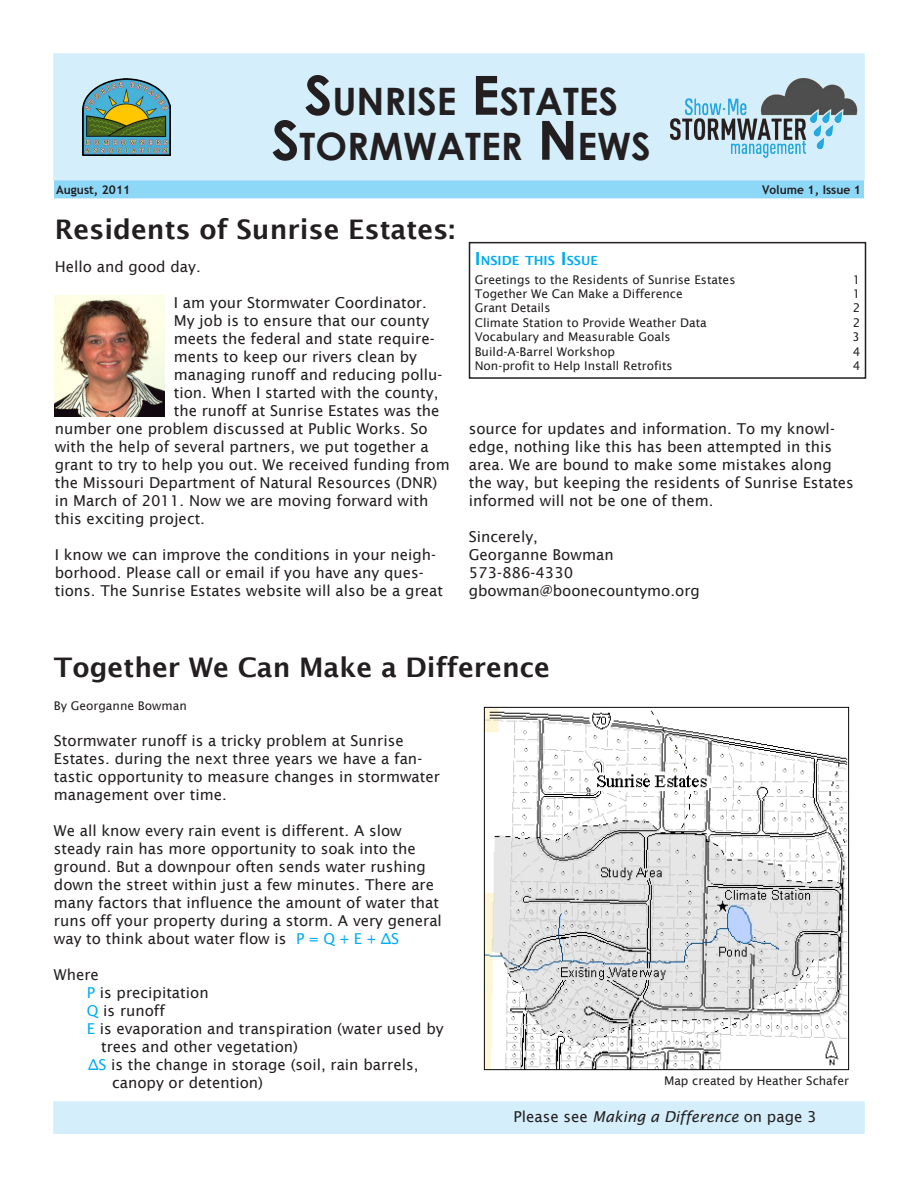
<style>
.page{position:relative;width:918px;height:1188px;background:#fff}
.page>*{position:absolute;margin:0;border:0;box-sizing:border-box;transform-origin:0 0}
.t1{font:700 37.8px "Century Gothic";color:#231f20}
.t2{font:600 27px "Lucida Sans";color:#231f20}
.t3{font:15px/18px "Lucida Sans";color:#231f20}
.t4{font:italic 15px "Lucida Sans";color:#231f20}
.t5{font:600 12.6px "Lucida Sans";color:#00aeef}
.t6{font:12px "Lucida Sans";color:#231f20}
.t7{font:700 12px "Trebuchet MS";color:#231f20}
.t8{font:12px "Trebuchet MS";color:#231f20}
.s1{font-size:54px}
.s2{font-size:18px}
.s3{color:#00aeef}
.s4{font-style:normal}
</style>
<div class="page">
<div style="left:54px;top:54px;width:810px;height:126px;background:#d4effb"></div>
<div style="left:53px;top:53px;width:812px;height:128px;border:2px solid #d4effb"></div>
<div style="left:54px;top:180px;width:810px;height:18px;background:#8dd7f7"></div>
<div style="left:469px;top:242px;width:397px;height:137px;border:2px solid #231f20"></div>
<img style="left:82px;top:78px;width:89px;height:78px">
<img style="left:55px;top:296px;width:110px;height:120px">
<img style="left:483px;top:706px;width:367px;height:365px">
<div style="left:53px;top:1101px;width:812px;height:33px;background:#d4effb;border:2px solid #d4effb"></div>
<img style="left:669px;top:78px;width:189px;height:80px">
<p class="t1" style="left:304px;top:72px;width:313px"><span class="s1">S</span>UNRISE <span class="s1">E</span>STATES</p>
<p class="t1" style="left:272px;top:117px;width:378px"><span class="s1">S</span>TORMWATER <span class="s1">N</span> EWS</p>
<p class="t7" style="left:56px;top:182px;width:75px">August, 2011</p>
<p class="t7" style="left:762px;top:182px;width:100px">Volume 1, Issue 1</p>
<p class="t2" style="left:55px;top:214px;width:402px">Residents of Sunrise Estates:</p>
<p class="t3" style="left:55px;top:258px;width:148px">Hello and good day.</p>
<p class="t3" style="left:174px;top:294px;width:255px">I am your Stormwater Coordinator.</p>
<p class="t3" style="left:174px;top:312px;width:257px">My job is to ensure that our county</p>
<p class="t3" style="left:174px;top:330px;width:262px">meets the federal and state require-</p>
<p class="t3" style="left:174px;top:348px;width:245px">ments to keep our rivers clean by</p>
<p class="t3" style="left:174px;top:366px;width:270px">managing runoff and reducing pollu-</p>
<p class="t3" style="left:174px;top:384px;width:266px">tion. When I started with the county,</p>
<p class="t3" style="left:174px;top:402px;width:267px">the runoff at Sunrise Estates was the</p>
<p class="t3" style="left:55px;top:420px;width:374px">number one problem discussed at Public Works. So</p>
<p class="t3" style="left:55px;top:438px;width:375px">with the help of several partners, we put together a</p>
<p class="t3" style="left:55px;top:456px;width:397px">grant to try to help you out. We received funding from</p>
<p class="t3" style="left:55px;top:474px;width:384px">the Missouri Department of Natural Resources (DNR)</p>
<p class="t3" style="left:55px;top:492px;width:375px">in March of 2011. Now we are moving forward with</p>
<p class="t3" style="left:55px;top:510px;width:152px">this exciting project.</p>
<p class="t3" style="left:55px;top:546px;width:390px">I know we can improve the conditions in your neigh&shy;borhood. Please call or email if you have any ques&shy;tions. The Sunrise Estates website will also be a great</p>
<p class="t5" style="left:475px;top:253px;width:125px"><span class="s2">I</span>NSI DE THIS <span class="s2">I</span>SSUE</p>
<p class="t6" style="left:475px;top:272px;width:262px">Greetings to the Residents of Sunrise Estates</p>
<p class="t6" style="left:853px;top:272px;width:9px">1</p>
<p class="t6" style="left:475px;top:287px;width:210px">Together We Can Make a Difference</p>
<p class="t6" style="left:853px;top:287px;width:9px">1</p>
<p class="t6" style="left:475px;top:301px;width:77px">Grant Details</p>
<p class="t6" style="left:853px;top:301px;width:9px">2</p>
<p class="t6" style="left:475px;top:316px;width:234px">Climate Station to Provide Weather Data</p>
<p class="t6" style="left:853px;top:316px;width:9px">2</p>
<p class="t6" style="left:475px;top:330px;width:197px">Vocabulary and Measurable Goals</p>
<p class="t8" style="left:853px;top:330px;width:8px">3</p>
<p class="t6" style="left:475px;top:344px;width:142px">Build-A-Barrel Workshop</p>
<p class="t6" style="left:853px;top:344px;width:9px">4</p>
<p class="t6" style="left:475px;top:359px;width:199px">Non-profit to Help Install Retrofits</p>
<p class="t6" style="left:853px;top:359px;width:9px">4</p>
<p class="t3" style="left:469px;top:419px;width:387px">source for updates and information. To my knowl&shy;edge, nothing like this has been attempted in this area. We are bound to make some mistakes along the way, but keeping the residents of Sunrise Estates informed will not be one of them.</p>
<p class="t3" style="left:469px;top:527px;width:71px">Sincerely,</p>
<p class="t3" style="left:469px;top:545px;width:146px">Georganne Bowman</p>
<p class="t3" style="left:469px;top:563px;width:106px">573-886-4330</p>
<p class="t3" style="left:469px;top:581px;width:233px">gbowman@boonecountymo.org</p>
<p class="t2" style="left:54px;top:652px;width:498px">Together We Can Make a Difference</p>
<p class="t6" style="left:54px;top:699px;width:134px">By Georganne Bowman</p>
<p class="t3" style="left:54px;top:732px;width:388px">Stormwater runoff is a tricky problem at Sunrise Estates. during the next three years we have a fan&shy;tastic opportunity to measure changes in stormwater management over time.</p>
<p class="t3" style="left:54px;top:822px;width:390px">We all know every rain event is different. A slow steady rain has more opportunity to soak into the ground. But a downpour often sends water rushing down the street within just a few minutes. There are many factors that influence the amount of water that runs off your property during a storm. A very general way to think about water flow is <span class="s3">P = Q + E + ΔS</span></p>
<p class="t3" style="left:54px;top:966px;width:46px">Where</p>
<p class="t3" style="left:87px;top:984px;width:123px"><span class="s3">P</span> is precipitation</p>
<p class="t3" style="left:87px;top:1002px;width:80px"><span class="s3">Q</span> is runoff</p>
<p class="t3" style="left:101px;top:1020px;width:344px;text-indent:-14px"><span class="s3">E</span> is evaporation and transpiration (water used by trees and other vegetation)</p>
<p class="t3" style="left:112px;top:1056px;width:308px;text-indent:-24px"><span class="s3">ΔS</span> is the change in storage (soil, rain barrels, canopy or detention)</p>
<p class="t6" style="left:664px;top:1074px;width:186px">Map created by Heather Schafer</p>
<p class="t4" style="left:513px;top:1108px;width:305px"><span class="s4">Please see</span> Making a Difference <span class="s4">on page 3</span></p>
</div>
